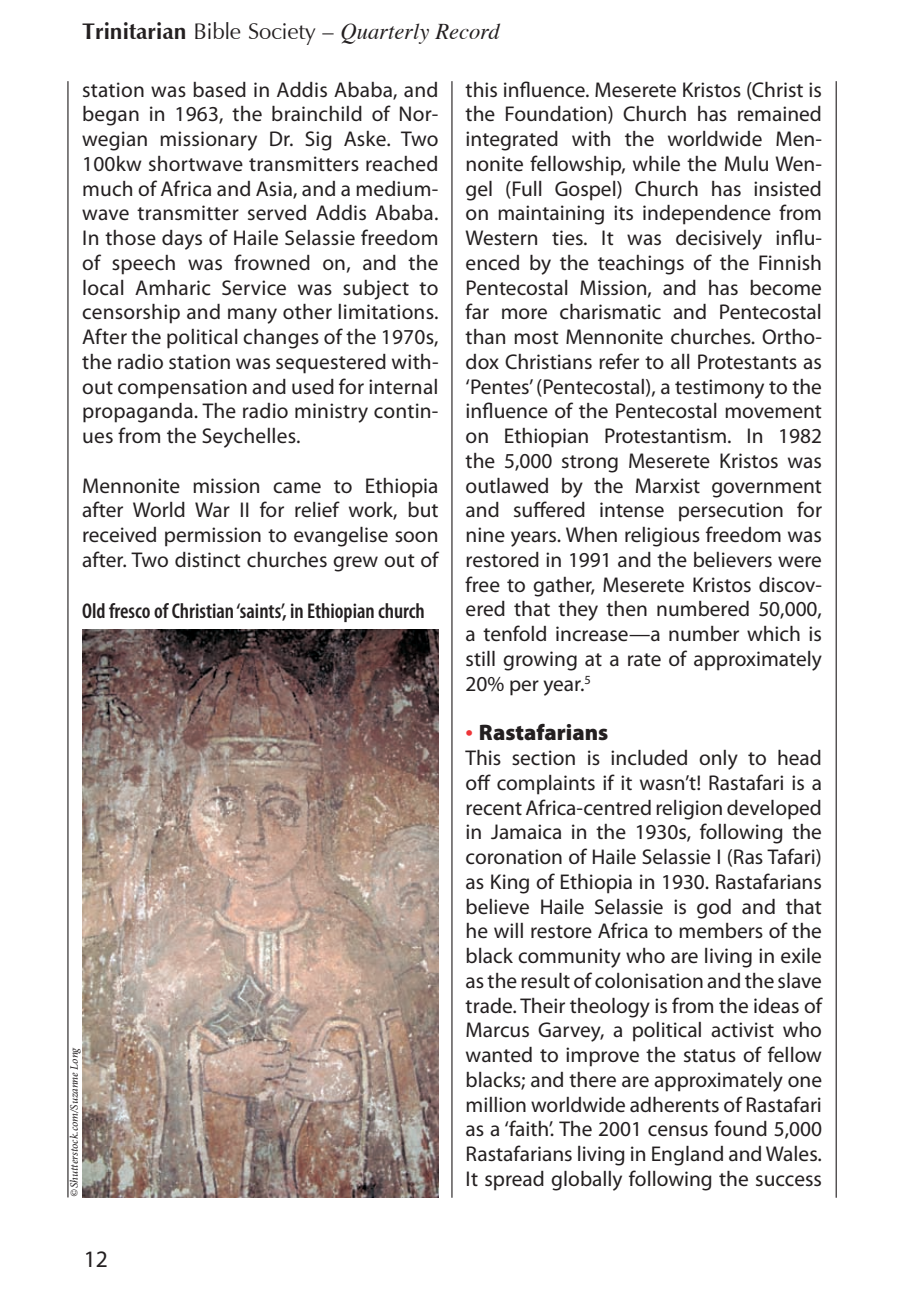
<style>
.page{position:relative;width:918px;height:1292px;background:#fff}
.page>*{position:absolute;margin:0;border:0;box-sizing:border-box;transform-origin:0 0}
.t1{font:23.62px "Myriad Pro";color:#231f20}
.t2{font:italic 22.5px "Times";color:#231f20}
.t3{font:900 22.5px "Myriad Pro";color:#231f20}
.t4{font:21.38px/24.8px "Myriad Pro";color:#231f20;text-align:justify}
.t5{font:600 condensed 21.38px "Myriad Pro";color:#231f20}
.t6{font:italic 11.25px "Minion Pro";letter-spacing:-.01em;color:#231f20}
.s1{font-family:"Zapf Humanist 601 BT";font-weight:700;font-style:normal}
.s2{font-family:"Zapf Humanist 601 BT";font-style:normal}
.s3{font-weight:400;font-size:27px;color:#ee3538}
</style>
<div class="page">
<hr style="left:67px;top:81px;width:2px;height:1116px;background:#231f20">
<hr style="left:451px;top:81px;width:2px;height:1116px;background:#231f20">
<hr style="left:836px;top:81px;width:1px;height:1116px;background:#231f20">
<img style="left:82px;top:629px;width:357px;height:568px">
<p class="t2" style="left:82px;top:22px;width:419px"><span class="s1">Trinitarian</span> <span class="s2">Bible Society –</span> Quarterly Record</p>
<p class="t4" style="left:82px;top:79px;width:358px">station was based in Addis Ababa, and began in 1963, the brainchild of Nor&shy;wegian missionary Dr. Sig Aske. Two 100kw shortwave transmitters reached much of Africa and Asia, and a medium&shy;wave transmitter served Addis Ababa.<br>In those days of Haile Selassie freedom of speech was frowned on, and the local Amharic Service was subject to censorship and many other limitations.<br>After the political changes of the 1970s, the radio station was sequestered with&shy;out compensation and used for internal propaganda. The radio ministry contin&shy;ues from the Seychelles.</p>
<p class="t4" style="left:82px;top:475px;width:358px">Mennonite mission came to Ethiopia after World War II for relief work, but received permission to evangelise soon after. Two distinct churches grew out of</p>
<p class="t5" style="left:82px;top:603px;width:344px">Old fresco of Christian ‘saints’, in Ethiopian church</p>
<p class="t6" style="left:70px;top:1197px;width:151px;rotate:-90deg">© Shutterstock.com/Suzanne Long</p>
<p class="t1" style="left:84px;top:1250px;width:26px">12</p>
<p class="t4" style="left:466px;top:79px;width:358px">this influence. Meserete Kristos (Christ is the Foundation) Church has remained integrated with the worldwide Men&shy;nonite fellowship, while the Mulu Wen&shy;gel (Full Gospel) Church has insisted on maintaining its independence from Western ties. It was decisively influ&shy;enced by the teachings of the Finnish Pentecostal Mission, and has become far more charismatic and Pentecostal than most Mennonite churches. Ortho&shy;dox Christians refer to all Protestants as ‘Pentes’ (Pentecostal), a testimony to the influence of the Pentecostal movement on Ethiopian Protestantism. In 1982 the 5,000 strong Meserete Kristos was outlawed by the Marxist government and suffered intense persecution for nine years. When religious freedom was restored in 1991 and the believers were free to gather, Meserete Kristos discov&shy;ered that they then numbered 50,000, a tenfold increase—a number which is still growing at a rate of approximately 20% per year.<sup>5</sup></p>
<p class="t3" style="left:466px;top:724px;width:144px"><span class="s3">•</span> Rastafarians</p>
<p class="t4" style="left:466px;top:747px;width:358px">This section is included only to head off complaints if it wasn’t! Rastafari is a recent Africa-centred religion developed in Jamaica in the 1930s, following the coronation of Haile Selassie I (Ras Tafari) as King of Ethiopia in 1930. Rastafarians believe Haile Selassie is god and that he will restore Africa to members of the black community who are living in exile as the result of colonisation and the slave trade. Their theology is from the ideas of Marcus Garvey, a political activist who wanted to improve the status of fellow blacks; and there are approximately one million worldwide adherents of Rastafari as a ‘faith’. The 2001 census found 5,000<br>Rastafarians living in England and Wales.<br>It spread globally following the success</p>
</div>
